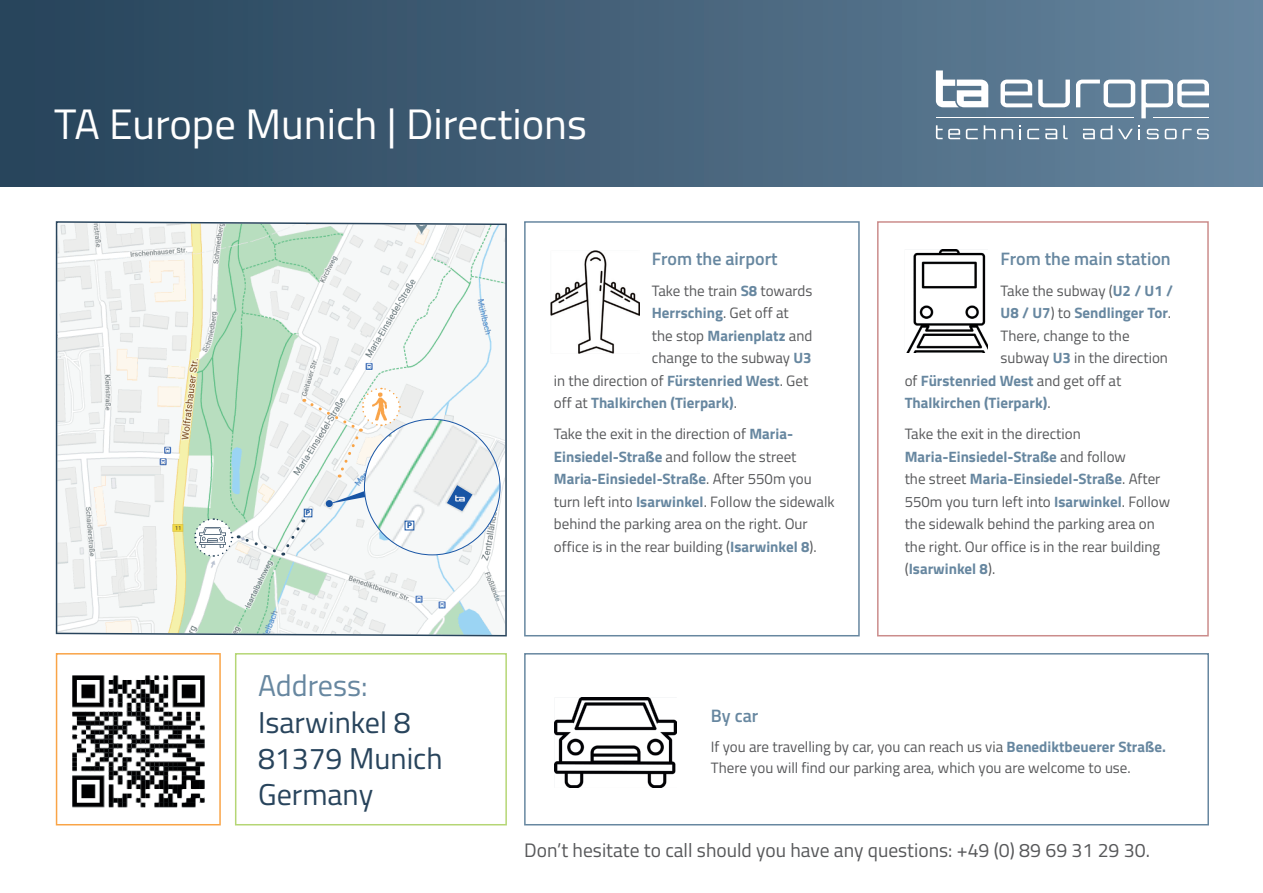
<style>
.page{position:relative;width:1263px;height:893px;background:#fff}
.page>*{position:absolute;margin:0;border:0;box-sizing:border-box;transform-origin:0 0}
.t1{font:42.6px "Titillium Web";color:#fff}
.t2{font:30.15px/36.2px "Titillium Web";color:#28445c}
.t3{font:30.15px "Titillium Web";color:#6787a0}
.t4{font:19.5px "Titillium Web";color:#57585a}
.t5{font:600 18px "Titillium Web";color:#6787a0}
.t6{font:15px/22.5px "Titillium Web";color:#57585a}
.t7{font:700 15px "Titillium Web";color:#6787a0}
.t8{font:900 7.8px "Lato";color:#1855a5}
.t9{font:900 6.75px "Lato";color:#1855a5}
.s1{font-weight:700;color:#6787a0}
.s2{font-weight:400;color:#57585a}
</style>
<div class="page">
<div style="left:0;top:0;width:1263px;height:186px;background:linear-gradient(to right,#254259,#66859e)"></div>
<svg style="left:56px;top:221px;width:451px;height:415px;fill:#f6f7f7"></svg>
<svg style="left:524px;top:221px;width:336px;height:415px"></svg>
<div style="left:877px;top:221px;width:332px;height:415px;border:2px solid #cb8c8b"></div>
<div style="left:524px;top:653px;width:685px;height:172px;border:2px solid #6787a0"></div>
<svg style="left:56px;top:653px;width:165px;height:172px"></svg>
<img style="left:66px;top:670px;width:145px;height:139px">
<img style="left:551px;top:251px;width:88px;height:103px">
<img style="left:906px;top:250px;width:82px;height:103px">
<img style="left:555px;top:698px;width:121px;height:89px">
<div style="left:235px;top:653px;width:272px;height:172px;border:2px solid #b5d675"></div>
<svg style="left:936px;top:125px;width:24px;height:14px"></svg>
<svg style="left:966px;top:129px;width:12px;height:10px"></svg>
<svg style="left:984px;top:125px;width:29px;height:14px"></svg>
<svg style="left:1019px;top:125px;width:2px;height:14px"></svg>
<svg style="left:1027px;top:129px;width:12px;height:10px"></svg>
<svg style="left:1045px;top:129px;width:12px;height:10px"></svg>
<svg style="left:1063px;top:125px;width:5px;height:14px"></svg>
<svg style="left:1083px;top:125px;width:29px;height:14px"></svg>
<svg style="left:1118px;top:125px;width:22px;height:14px"></svg>
<svg style="left:1147px;top:129px;width:12px;height:10px"></svg>
<svg style="left:1165px;top:129px;width:26px;height:10px"></svg>
<svg style="left:1197px;top:129px;width:12px;height:10px"></svg>
<hr style="left:936px;top:118px;width:197px;height:1px;background:#fff">
<hr style="left:1153px;top:118px;width:56px;height:1px;background:#fff">
<svg style="left:936px;top:70px;width:52px;height:37px"></svg>
<svg style="left:1000px;top:80px;width:32px;height:27px"></svg>
<svg style="left:1038px;top:80px;width:32px;height:27px"></svg>
<svg style="left:1076px;top:80px;width:59px;height:27px"></svg>
<svg style="left:1141px;top:80px;width:68px;height:38px"></svg>
<svg style="left:193px;top:518px;width:111px;height:39px"></svg>
<img style="left:200px;top:528px;width:26px;height:19px">
<svg style="left:304px;top:387px;width:97px;height:91px"></svg>
<svg style="left:328px;top:485px;width:38px;height:19px"></svg>
<div style="left:326px;top:500px;width:7px;height:7px;background:#1855a5;border-radius:50%"></div>
<img style="left:364px;top:419px;width:136px;height:136px;border-radius:68px">
<svg style="left:447px;top:485px;width:25px;height:26px"></svg>
<div style="left:304px;top:509px;width:8px;height:8px;border:1px solid #1855a5"></div>
<h1 class="t1" style="left:54px;top:93px;width:534px">TA Europe Munich | Directions</h1>
<p class="t9" style="left:306px;top:509px;width:6px">P</p>
<p class="t8" style="left:407px;top:521px;width:6px">P</p>
<p class="t5" style="left:652px;top:245px;width:127px">From the airport</p>
<p class="t6" style="left:652px;top:279px;width:162px">Take the train <span class="s1">S8</span> towards</p>
<p class="t7" style="left:652px;top:302px;width:138px">Herrsching<span class="s2">. Get off at</span></p>
<p class="t7" style="left:652px;top:324px;width:162px"><span class="s2">the stop</span> Marienplatz <span class="s2">and</span></p>
<p class="t6" style="left:652px;top:346px;width:161px">change to the subway <span class="s1">U3</span></p>
<p class="t6" style="left:554px;top:369px;width:256px">in the direction of <span class="s1">Fürstenried West</span>. Get</p>
<p class="t7" style="left:554px;top:392px;width:185px"><span class="s2">off at</span> Thalkirchen (Tierpark)<span class="s2">.</span></p>
<p class="t6" style="left:554px;top:422px;width:282px">Take the exit in the direction of <span class="s1">Maria-Einsiedel-Straße</span> and follow the street <span class="s1">Maria-Einsiedel-Straße</span>. After 550m you turn left into <span class="s1">Isarwinkel</span>. Follow the sidewalk behind the parking area on the right. Our office is in the rear building (<span class="s1">Isarwinkel 8</span>).</p>
<p class="t5" style="left:1001px;top:245px;width:172px">From the main station</p>
<p class="t6" style="left:1001px;top:279px;width:174px">Take the subway (<span class="s1">U2 / U1 /</span></p>
<p class="t7" style="left:1001px;top:302px;width:172px">U8 / U7<span class="s2">) to</span> Sendlinger Tor<span class="s2">.</span></p>
<p class="t6" style="left:1001px;top:324px;width:130px">There, change to the</p>
<p class="t6" style="left:1001px;top:346px;width:169px">subway <span class="s1">U3</span> in the direction</p>
<p class="t7" style="left:905px;top:369px;width:218px"><span class="s2">of</span> Fürstenried West <span class="s2">and get off at</span></p>
<p class="t7" style="left:905px;top:392px;width:147px">Thalkirchen (Tierpark)<span class="s2">.</span></p>
<p class="t6" style="left:905px;top:422px;width:267px">Take the exit in the direction <span class="s1">Maria-Einsiedel-Straße</span> and follow<br>the street <span class="s1">Maria-Einsiedel-Straße</span>. After 550m you turn left into <span class="s1">Isarwinkel</span>. Follow the sidewalk behind the parking area on the right. Our office is in the rear building (<span class="s1">Isarwinkel 8</span>).</p>
<h2 class="t3" style="left:258px;top:664px;width:111px">Address:</h2>
<h2 class="t2" style="left:258px;top:702px;width:186px">Isarwinkel 8<br>81379 Munich<br>Germany</h2>
<p class="t5" style="left:711px;top:702px;width:49px">By car</p>
<p class="t6" style="left:711px;top:735px;width:456px;line-height:21px">If you are travelling by car, you can reach us via <span class="s1">Benediktbeuerer Straße.<br></span>There you will find our parking area, which you are welcome to use.</p>
<h3 class="t4" style="left:524px;top:835px;width:627px">Don’t hesitate to call should you have any questions: +49 (0) 89 69 31 29 30.</h3>
</div>
